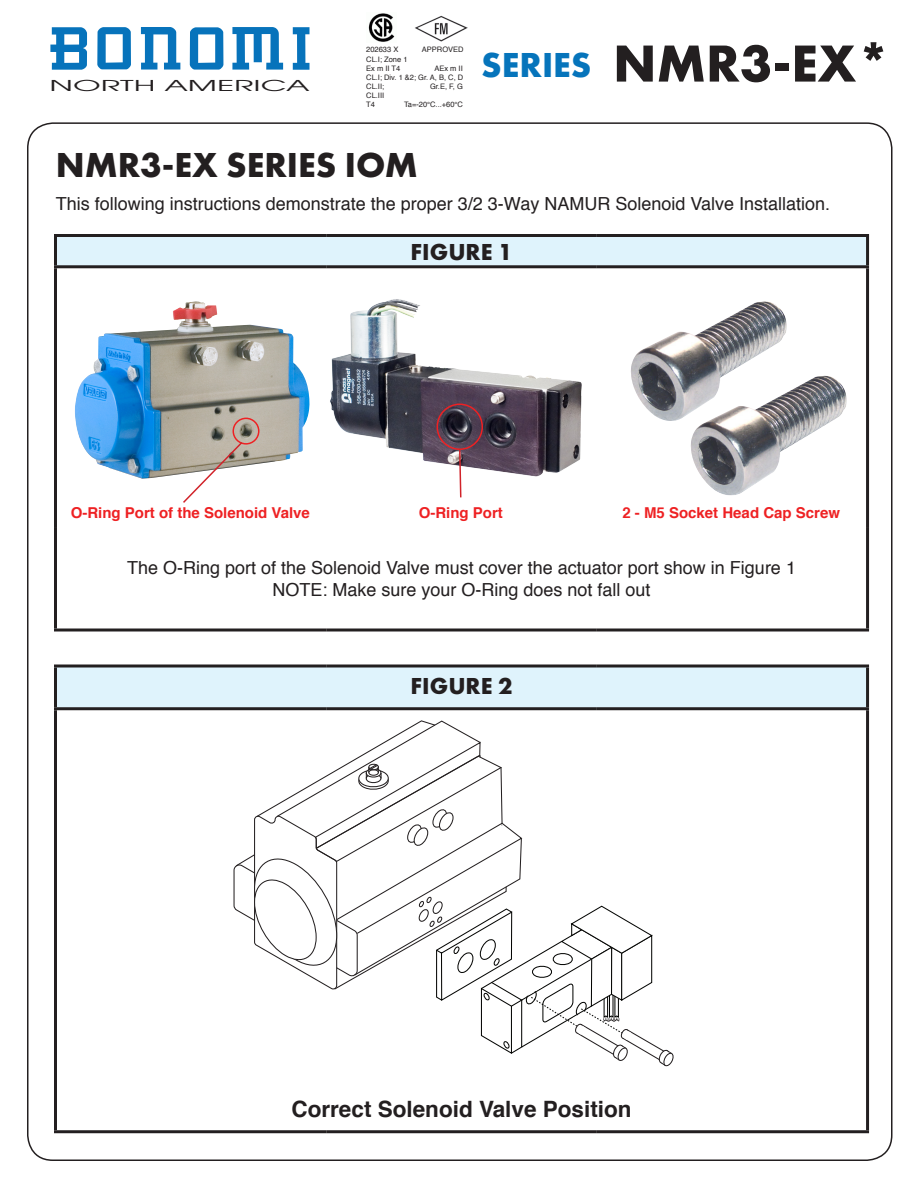
<style>
.page{position:relative;width:918px;height:1188px;background:#fff}
.page>*{position:absolute;margin:0;border:0;box-sizing:border-box;transform-origin:0 0}
.t1{font:700 54px "Futura PT";color:#231f20}
.t2{font:700 36px "Futura PT";color:#231f20}
.t3{font:700 36px "Futura PT";color:#0674bb}
.t4{font:700 24px "Futura PT";color:#231f20}
.t5{font:700 22.5px "Helvetica";color:#231f20}
.t6{font:18px "Helvetica";color:#231f20}
.t7{font:700 15px "Helvetica";color:#ee2123}
.t8{font:15px "Te X Gyre Adventor";color:#231f20;scale:2.13 1}
.t9{font:7.5px "Helvetica";color:#231f20}
</style>
<div class="page">
<div style="left:56px;top:236px;width:812px;height:31px;background:#dff3fc"></div>
<div style="left:56px;top:666px;width:812px;height:43px;background:#dff3fc"></div>
<hr style="left:54px;top:234px;width:272px;height:3px;background:#231f20">
<hr style="left:54px;top:237px;width:3px;height:28px;background:#231f20">
<hr style="left:326px;top:234px;width:271px;height:3px;background:#231f20">
<hr style="left:597px;top:234px;width:272px;height:3px;background:#231f20">
<hr style="left:866px;top:237px;width:3px;height:28px;background:#231f20">
<hr style="left:54px;top:265px;width:272px;height:3px;background:#231f20">
<hr style="left:54px;top:268px;width:3px;height:259px;background:#231f20">
<hr style="left:326px;top:265px;width:271px;height:3px;background:#231f20">
<hr style="left:597px;top:265px;width:272px;height:3px;background:#231f20">
<hr style="left:866px;top:268px;width:3px;height:259px;background:#231f20">
<hr style="left:54px;top:527px;width:3px;height:101px;background:#231f20">
<hr style="left:866px;top:527px;width:3px;height:101px;background:#231f20">
<svg style="left:54px;top:628px;width:272px;height:4px"></svg>
<svg style="left:326px;top:628px;width:271px;height:4px"></svg>
<svg style="left:597px;top:628px;width:272px;height:4px"></svg>
<hr style="left:54px;top:707px;width:272px;height:3px;background:#231f20">
<hr style="left:326px;top:707px;width:271px;height:3px;background:#231f20">
<hr style="left:597px;top:707px;width:272px;height:3px;background:#231f20">
<svg style="left:54px;top:664px;width:272px;height:4px"></svg>
<hr style="left:54px;top:668px;width:3px;height:39px;background:#231f20">
<svg style="left:326px;top:664px;width:271px;height:4px"></svg>
<svg style="left:597px;top:664px;width:272px;height:4px"></svg>
<hr style="left:866px;top:668px;width:3px;height:39px;background:#231f20">
<hr style="left:54px;top:710px;width:3px;height:420px;background:#231f20">
<hr style="left:866px;top:710px;width:3px;height:420px;background:#231f20">
<hr style="left:54px;top:1130px;width:272px;height:3px;background:#231f20">
<hr style="left:326px;top:1130px;width:271px;height:3px;background:#231f20">
<hr style="left:597px;top:1130px;width:272px;height:3px;background:#231f20">
<img style="left:330px;top:299px;width:252px;height:178px">
<svg style="left:50px;top:27px;width:37px;height:43px"></svg>
<svg style="left:97px;top:27px;width:34px;height:42px"></svg>
<svg style="left:141px;top:27px;width:39px;height:43px"></svg>
<svg style="left:190px;top:27px;width:33px;height:43px"></svg>
<svg style="left:232px;top:27px;width:51px;height:43px"></svg>
<svg style="left:293px;top:27px;width:17px;height:43px"></svg>
<img style="left:75px;top:301px;width:235px;height:178px">
<div style="left:232px;top:418px;width:28px;height:27px;border:2px solid #ee2123;border-radius:50%"></div>
<svg style="left:181px;top:440px;width:63px;height:63px"></svg>
<img style="left:631px;top:301px;width:156px;height:120px">
<img style="left:690px;top:376px;width:157px;height:120px">
<div style="left:436px;top:404px;width:47px;height:46px;border:2px solid #ee2123;border-radius:50%"></div>
<svg style="left:458px;top:448px;width:4px;height:50px"></svg>
<svg style="left:233px;top:720px;width:441px;height:347px"></svg>
<img style="left:368px;top:13px;width:27px;height:29px">
<img style="left:415px;top:16px;width:52px;height:26px">
<p class="t8" style="left:49px;top:74px;width:124px">NORTH AMERICA</p>
<p class="t9" style="left:366px;top:43px;width:34px">202633 X</p>
<p class="t9" style="left:422px;top:43px;width:43px">APPROVED</p>
<p class="t9" style="left:366px;top:54px;width:43px">CL.I; Zone 1</p>
<p class="t9" style="left:366px;top:63px;width:36px">Ex m II T4</p>
<p class="t9" style="left:434px;top:63px;width:30px">AEx m II</p>
<p class="t9" style="left:366px;top:72px;width:98px">CL.I; Div. 1 &amp;2; Gr. A, B, C, D</p>
<p class="t9" style="left:366px;top:81px;width:19px">CL.II;</p>
<p class="t9" style="left:430px;top:81px;width:34px">Gr.E, F, G</p>
<p class="t9" style="left:366px;top:90px;width:19px">CL.III</p>
<p class="t9" style="left:366px;top:99px;width:10px">T4</p>
<p class="t9" style="left:404px;top:99px;width:60px">Ta=-20°C...+60°C</p>
<p class="t3" style="left:481px;top:42px;width:112px">SERIES</p>
<p class="t1" style="left:613px;top:29px;width:279px">NMR3-EX*</p>
<p class="t2" style="left:56px;top:142px;width:364px">NMR3-EX SERIES IOM</p>
<p class="t6" style="left:56px;top:190px;width:776px">This following instructions demonstrate the proper 3/2 3-Way NAMUR Solenoid Valve Installation.</p>
<p class="t4" style="left:411px;top:237px;width:103px">FIGURE 1</p>
<p class="t7" style="left:71px;top:501px;width:241px">O-Ring Port of the Solenoid Valve</p>
<p class="t7" style="left:419px;top:501px;width:86px">O-Ring Port</p>
<p class="t7" style="left:622px;top:501px;width:219px">2 - M5 Socket Head Cap Screw</p>
<p class="t6" style="left:127px;top:554px;width:670px">The O-Ring port of the Solenoid Valve must cover the actuator port show in Figure 1</p>
<p class="t6" style="left:272px;top:576px;width:380px">NOTE: Make sure your O-Ring does not fall out</p>
<p class="t4" style="left:411px;top:670px;width:103px">FIGURE 2</p>
<p class="t5" style="left:291px;top:1091px;width:342px">Correct Solenoid Valve Position</p>
</div>
